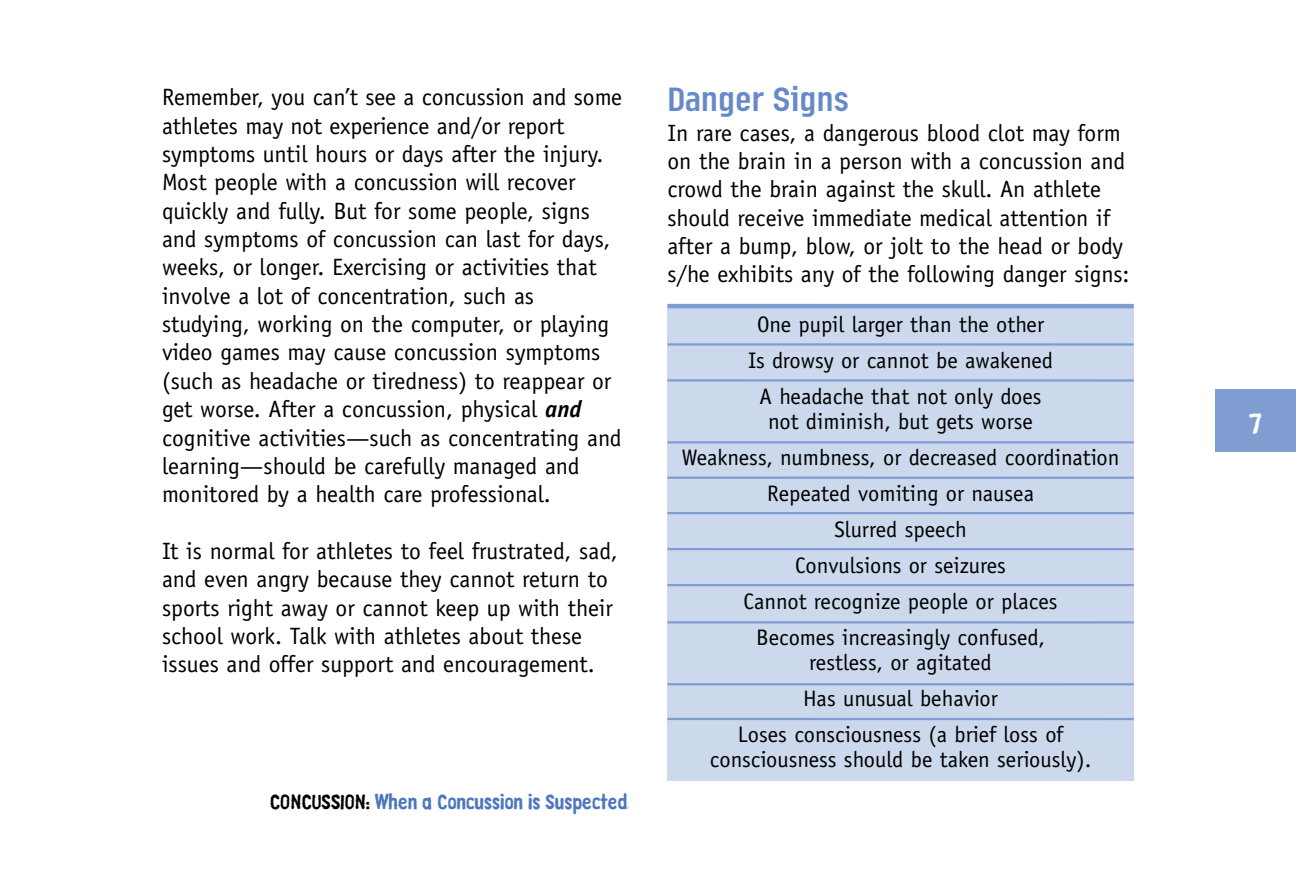
<style>
.page{position:relative;width:1296px;height:891px;background:#fff}
.page>*{position:absolute;margin:0;border:0;box-sizing:border-box;transform-origin:0 0}
.t1{font:33.75px "Linotype Ordinar";color:#668ac7}
.t2{font:27px "Linotype Russisch Brot Eat";color:#fff}
.t3{font:23.62px/28.3px "Officina Sans";color:#000}
.t4{font:22.5px/36px "Officina Sans";color:#000;text-align:center}
.t5{font:20.25px "Linotype Russisch Brot Eat Text";color:#4d76be}
.s1{font-weight:700;font-style:italic}
.s2{color:#000}
</style>
<div class="page">
<div style="left:1215px;top:389px;width:81px;height:63px;background:#809dd1"></div>
<div style="left:667px;top:305px;width:467px;height:476px;background:#ccd8ec"></div>
<hr style="left:668px;top:343px;width:466px;height:3px;background:#809dd1">
<hr style="left:668px;top:304px;width:466px;height:4px;background:#809dd1">
<hr style="left:668px;top:379px;width:466px;height:3px;background:#809dd1">
<hr style="left:668px;top:441px;width:466px;height:3px;background:#809dd1">
<hr style="left:668px;top:477px;width:466px;height:2px;background:#809dd1">
<hr style="left:668px;top:512px;width:466px;height:2px;background:#809dd1">
<hr style="left:668px;top:548px;width:466px;height:2px;background:#809dd1">
<hr style="left:668px;top:584px;width:466px;height:2px;background:#809dd1">
<hr style="left:668px;top:621px;width:466px;height:3px;background:#809dd1">
<hr style="left:668px;top:683px;width:466px;height:2px;background:#809dd1">
<hr style="left:668px;top:718px;width:466px;height:2px;background:#809dd1">
<p class="t3" style="left:162px;top:85px;width:462px">Remember, you can’t see a concussion and some athletes may not experience and/or report symptoms until hours or days after the injury.<br>Most people with a concussion will recover quickly and fully. But for some people, signs and symptoms of concussion can last for days, weeks, or longer. Exercising or activities that involve a lot of concentration, such as studying, working on the computer, or playing video games may cause concussion symptoms (such as headache or tiredness) to reappear or get worse. After a concussion, physical <span class="s1">and </span>cognitive activities—such as concentrating and learning—should be carefully managed and monitored by a health care professional.</p>
<p class="t3" style="left:162px;top:539px;width:457px">It is normal for athletes to feel frustrated, sad, and even angry because they cannot return to sports right away or cannot keep up with their school work. Talk with athletes about these issues and offer support and encouragement.</p>
<p class="t5" style="left:270px;top:793px;width:359px"><span class="s2">CONCUSSION:</span> When a Concussion is Suspected</p>
<h2 class="t1" style="left:667px;top:87px;width:183px">Danger Signs</h2>
<p class="t3" style="left:667px;top:120px;width:464px">In rare cases, a dangerous blood clot may form on the brain in a person with a concussion and crowd the brain against the skull. An athlete should receive immediate medical attention if after a bump, blow, or jolt to the head or body s/he exhibits any of the following danger signs:</p>
<p class="t4" style="left:748px;top:309px;width:307px">One pupil larger than the other<br>Is drowsy or cannot be awakened<br>A headache that not only does</p>
<p class="t4" style="left:682px;top:405px;width:439px">not diminish, but gets worse<br>Weakness, numbness, or decreased coordination<br>Repeated vomiting or nausea<br>Slurred speech<br>Convulsions or seizures<br>Cannot recognize people or places<br>Becomes increasingly confused,</p>
<p class="t4" style="left:738px;top:646px;width:327px">restless, or agitated<br>Has unusual behavior<br>Loses consciousness (a brief loss of</p>
<p class="t4" style="left:710px;top:743px;width:383px">consciousness should be taken seriously).</p>
<p class="t2" style="left:1249px;top:413px;width:14px">7</p>
</div>
